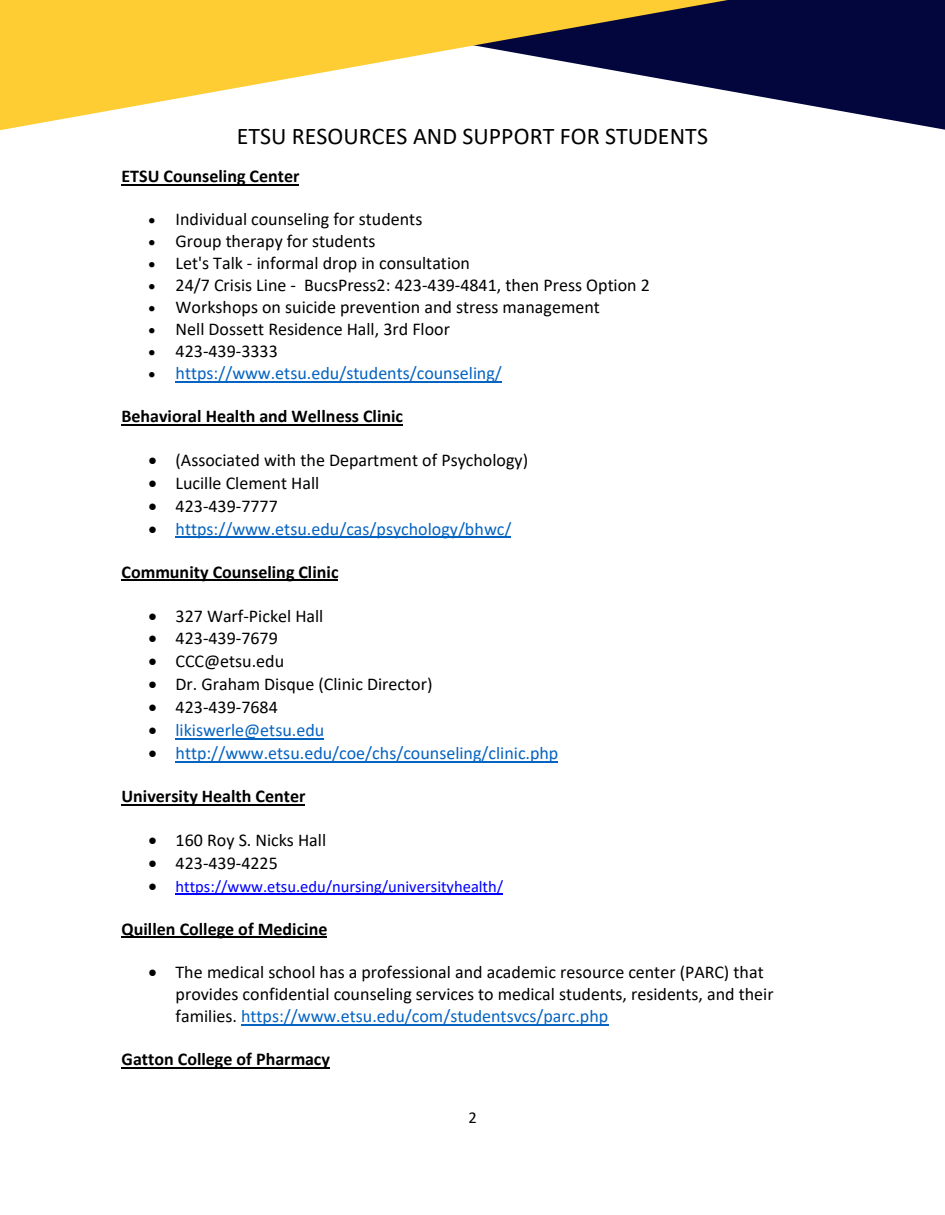
<style>
.page{position:relative;width:945px;height:1215px;background:#fff}
.page>*{position:absolute;margin:0;border:0;box-sizing:border-box;transform-origin:0 0}
.t1{font:24px "Calibri";color:#000}
.t2{font:18px/21.9px "Calibri";color:#000}
.t3{font:18px/23.1px "Calibri";color:#0563c1}
.t4{font:700 18px "Calibri";color:#000}
.t5{font:16.5px "Calibri";color:#00f}
.t6{font:16.5px "Calibri";color:#000}
.s1{color:#0563c1}
</style>
<div class="page">
<hr style="left:122px;top:184px;width:177px;height:1px;background:#000">
<hr style="left:176px;top:381px;width:326px;height:1px;background:#0563c1">
<hr style="left:122px;top:424px;width:281px;height:1px;background:#000">
<hr style="left:176px;top:537px;width:335px;height:1px;background:#0563c1">
<hr style="left:122px;top:580px;width:216px;height:1px;background:#000">
<hr style="left:176px;top:738px;width:148px;height:1px;background:#0563c1">
<hr style="left:176px;top:761px;width:382px;height:1px;background:#0563c1">
<hr style="left:122px;top:804px;width:183px;height:1px;background:#000">
<hr style="left:176px;top:894px;width:327px;height:1px;background:#00f">
<hr style="left:122px;top:937px;width:205px;height:1px;background:#000">
<hr style="left:241px;top:1024px;width:367px;height:2px;background:#0563c1">
<hr style="left:122px;top:1067px;width:208px;height:2px;background:#000">
<svg style="left:728px;top:0;width:217px;height:130px;fill:#02063d"></svg>
<svg style="left:0;top:0;width:728px;height:130px"></svg>
<h1 class="t1" style="left:237px;top:120px;width:473px">ETSU RESOURCES AND SUPPORT FOR STUDENTS</h1>
<p class="t4" style="left:122px;top:163px;width:179px">ETSU Counseling Center</p>
<p class="t2" style="left:176px;top:208px;width:476px">Individual counseling for students<br>Group therapy for students<br>Let's Talk - informal drop in consultation<br>24/7 Crisis Line - BucsPress2: 423-439-4841, then Press Option 2<br>Workshops on suicide prevention and stress management<br>Nell Dossett Residence Hall, 3rd Floor<br>423-439-3333</p>
<p class="t3" style="left:176px;top:361px;width:328px">https://www.etsu.edu/students/counseling/</p>
<p class="t4" style="left:122px;top:403px;width:283px">Behavioral Health and Wellness Clinic</p>
<p class="t2" style="left:176px;top:448px;width:354px;line-height:23px">(Associated with the Department of Psychology)<br>Lucille Clement Hall<br>423-439-7777</p>
<p class="t3" style="left:176px;top:517px;width:337px">https://www.etsu.edu/cas/psychology/bhwc/</p>
<p class="t4" style="left:122px;top:559px;width:219px">Community Counseling Clinic</p>
<p class="t2" style="left:176px;top:604px;width:258px;line-height:23px">327 Warf-Pickel Hall<br>423-439-7679<br>CCC@etsu.edu<br>Dr. Graham Disque (Clinic Director)<br>423-439-7684</p>
<p class="t3" style="left:176px;top:718px;width:384px">likiswerle@etsu.edu http://www.etsu.edu/coe/chs/counseling/clinic.php</p>
<p class="t4" style="left:122px;top:783px;width:186px">University Health Center</p>
<p class="t2" style="left:176px;top:828px;width:152px;line-height:23.1px">160 Roy S. Nicks Hall<br>423-439-4225</p>
<p class="t5" style="left:176px;top:875px;width:329px">https://www.etsu.edu/nursing/universityhealth/</p>
<p class="t4" style="left:122px;top:916px;width:207px">Quillen College of Medicine</p>
<p class="t2" style="left:176px;top:961px;width:600px">The medical school has a professional and academic resource center (PARC) that provides confidential counseling services to medical students, residents, and their families. <span class="s1">https://www.etsu.edu/com/studentsvcs/parc.php</span></p>
<p class="t4" style="left:122px;top:1047px;width:210px">Gatton College of Pharmacy</p>
<p class="t6" style="left:468px;top:1106px;width:10px">2</p>
</div>
